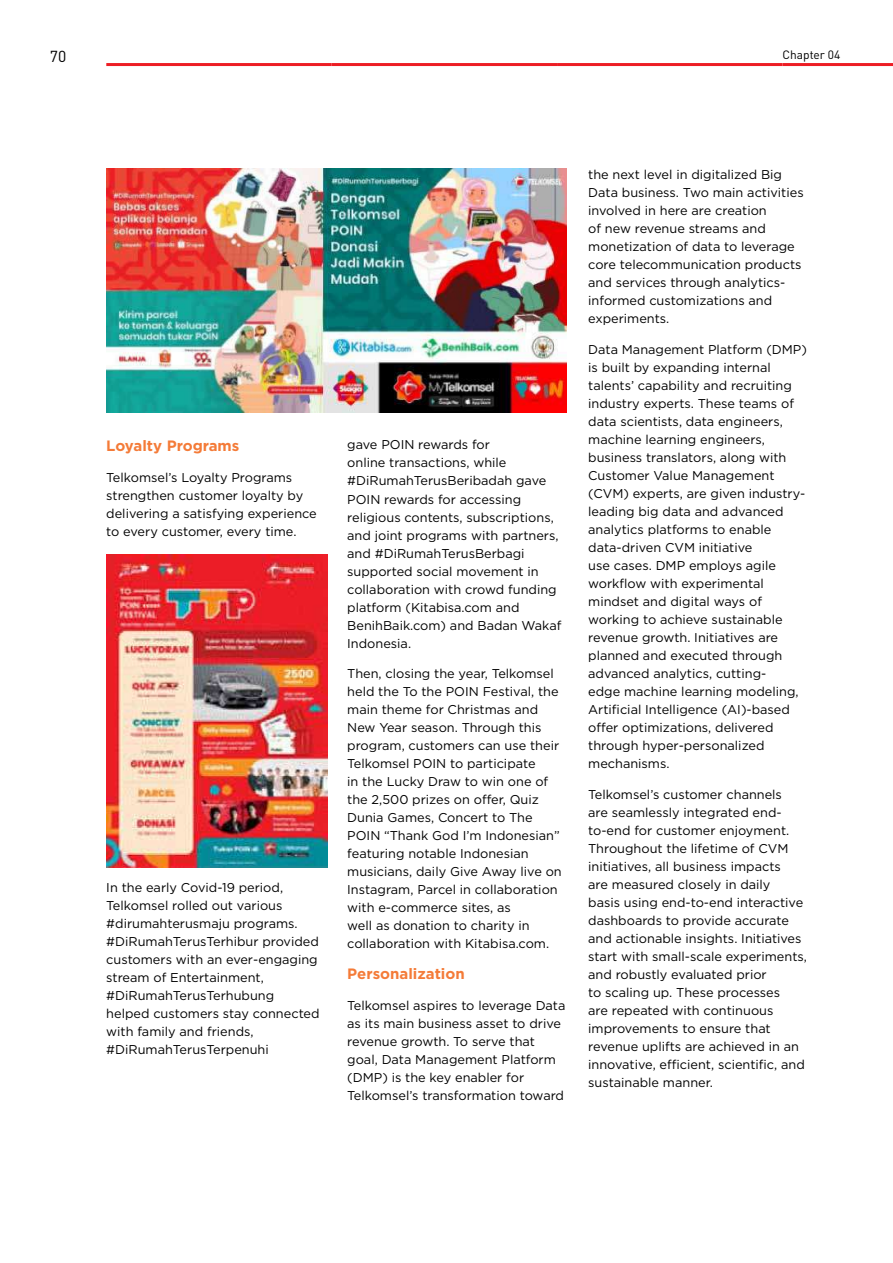
<style>
.page{position:relative;width:893px;height:1263px;background:#fff}
.page>*{position:absolute;margin:0;border:0;box-sizing:border-box;transform-origin:0 0}
.t1{font:15.75px "DIN Pro";color:#000}
.t2{font:700 15px "Gotham";color:#f47b38}
.t3{font:12.75px/18px "Gotham";color:#000}
.t4{font:12px "DIN Pro";color:#000}
</style>
<div class="page">
<img style="left:106px;top:555px;width:221px;height:312px">
<img style="left:106px;top:169px;width:461px;height:244px">
<hr style="left:106px;top:63px;width:226px;height:3px;background:#ed1d24">
<hr style="left:332px;top:63px;width:225px;height:3px;background:#ed1d24">
<hr style="left:557px;top:63px;width:225px;height:3px;background:#ed1d24">
<hr style="left:782px;top:63px;width:111px;height:3px;background:#ed1d24">
<p class="t1" style="left:50px;top:46px;width:18px">70</p>
<p class="t4" style="left:782px;top:46px;width:60px">Chapter 04</p>
<p class="t2" style="left:106px;top:436px;width:135px">Loyalty Programs</p>
<p class="t3" style="left:106px;top:468px;width:212px">Telkomsel’s Loyalty Programs strengthen customer loyalty by delivering a satisfying experience to every customer, every time.</p>
<p class="t3" style="left:106px;top:878px;width:215px">In the early Covid-19 period,<br>Telkomsel rolled out various #dirumahterusmaju programs. #DiRumahTerusTerhibur provided customers with an ever-engaging stream of Entertainment, #DiRumahTerusTerhubung helped customers stay connected with family and friends, #DiRumahTerusTerpenuhi</p>
<p class="t3" style="left:347px;top:436px;width:216px">gave POIN rewards for<br>online transactions, while #DiRumahTerusBeribadah gave<br>POIN rewards for accessing religious contents, subscriptions, and joint programs with partners, and #DiRumahTerusBerbagi supported social movement in collaboration with crowd funding platform (Kitabisa.com and<br>BenihBaik.com) and Badan Wakaf<br>Indonesia.</p>
<p class="t3" style="left:347px;top:664px;width:216px">Then, closing the year, Telkomsel held the To the POIN Festival, the main theme for Christmas and<br>New Year season. Through this program, customers can use their<br>Telkomsel POIN to participate<br>in the Lucky Draw to win one of the 2,500 prizes on offer, Quiz<br>Dunia Games, Concert to The<br>POIN “Thank God I’m Indonesian” featuring notable Indonesian musicians, daily Give Away live on<br>Instagram, Parcel in collaboration with e-commerce sites, as<br>well as donation to charity in collaboration with Kitabisa.com.</p>
<p class="t2" style="left:347px;top:964px;width:119px">Personalization</p>
<p class="t3" style="left:347px;top:996px;width:220px">Telkomsel aspires to leverage Data as its main business asset to drive revenue growth. To serve that goal, Data Management Platform (DMP) is the key enabler for<br>Telkomsel’s transformation toward</p>
<p class="t3" style="left:588px;top:165px;width:217px">the next level in digitalized Big<br>Data business. Two main activities involved in here are creation<br>of new revenue streams and monetization of data to leverage core telecommunication products and services through analytics&shy;informed customizations and experiments.</p>
<p class="t3" style="left:588px;top:340px;width:220px">Data Management Platform (DMP) is built by expanding internal talents’ capability and recruiting industry experts. These teams of data scientists, data engineers, machine learning engineers, business translators, along with<br>Customer Value Management (CVM) experts, are given industry&shy;leading big data and advanced analytics platforms to enable data-driven CVM initiative<br>use cases. DMP employs agile workflow with experimental mindset and digital ways of working to achieve sustainable revenue growth. Initiatives are planned and executed through advanced analytics, cutting-<br>edge machine learning modeling,<br>Artificial Intelligence (AI)-based offer optimizations, delivered through hyper-personalized mechanisms.</p>
<p class="t3" style="left:588px;top:785px;width:220px">Telkomsel’s customer channels<br>are seamlessly integrated end&shy;to-end for customer enjoyment.<br>Throughout the lifetime of CVM initiatives, all business impacts<br>are measured closely in daily<br>basis using end-to-end interactive dashboards to provide accurate and actionable insights. Initiatives start with small-scale experiments, and robustly evaluated prior<br>to scaling up. These processes<br>are repeated with continuous improvements to ensure that revenue uplifts are achieved in an innovative, efficient, scientific, and sustainable manner.</p>
</div>
